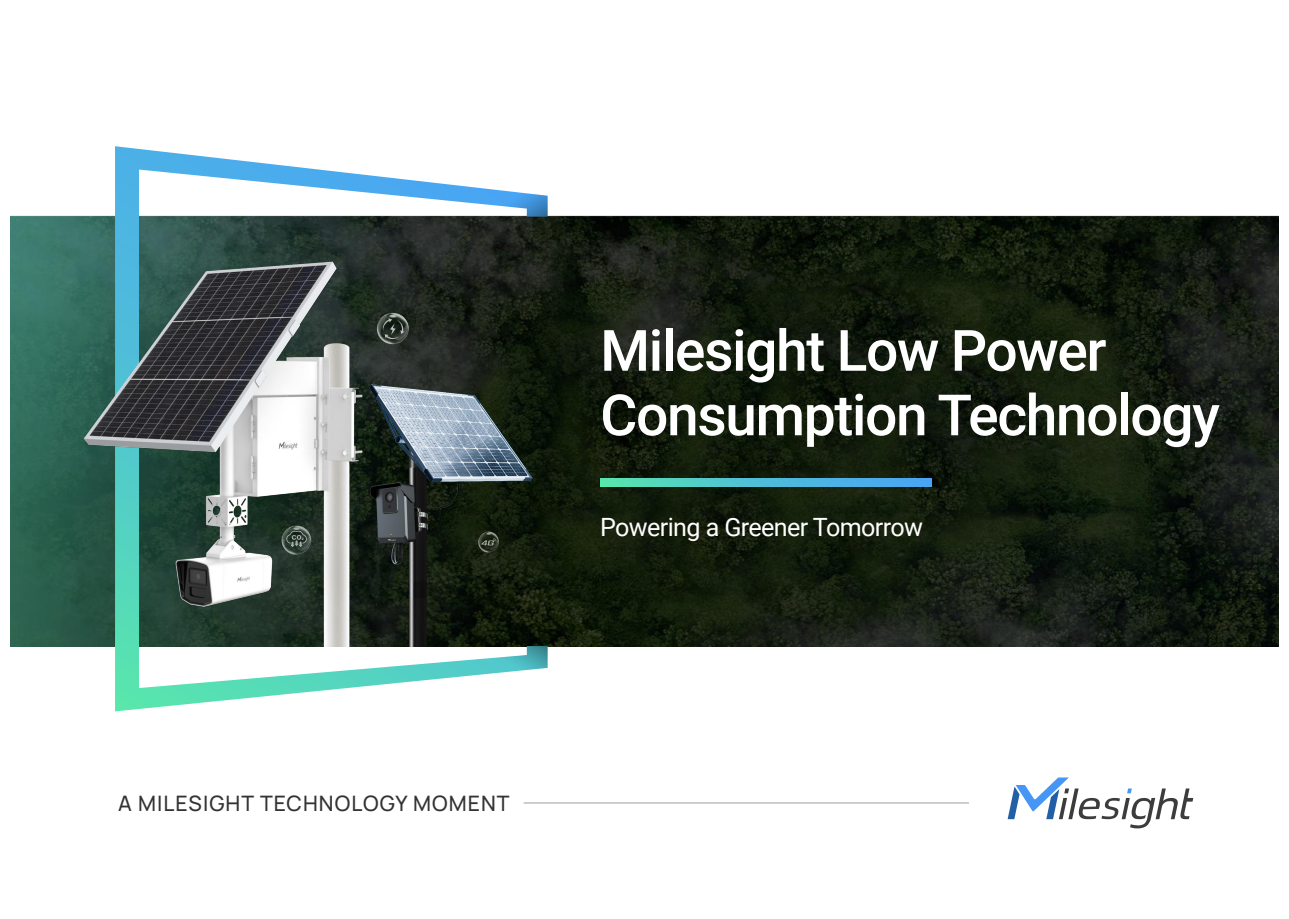
<style>
.page{position:relative;width:1289px;height:919px;background:#fff}
.page>*{position:absolute;margin:0;border:0;box-sizing:border-box;transform-origin:0 0}
.t1{font:500 57px/64.5px "Roboto";letter-spacing:-.025em;color:#fff}
.t2{font:25.2px "Roboto";letter-spacing:-.025em;color:#fff}
.t3{font:500 21.3px "Manrope";letter-spacing:.05em;color:#333}
</style>
<div class="page">
<svg style="left:1007px;top:777px;width:186px;height:51px"></svg>
<hr style="left:523px;top:802px;width:445px;height:1px;background:#9e9e9f">
<img style="left:10px;top:214px;width:1268px;height:432px">
<svg style="left:115px;top:146px;width:432px;height:565px"></svg>
<svg style="left:493px;top:188px;width:54px;height:28px"></svg>
<svg style="left:493px;top:646px;width:54px;height:28px"></svg>
<svg style="left:600px;top:478px;width:331px;height:8px;background:#4fc0d5"></svg>
<img style="left:412px;top:377px;width:121px;height:269px">
<img style="left:412px;top:309px;width:2px;height:41px">
<img style="left:475px;top:529px;width:27px;height:27px">
<svg style="left:481px;top:538px;width:15px;height:7px"></svg>
<img style="left:80px;top:221px;width:332px;height:425px">
<p class="t1" style="left:600px;top:316px;width:621px">Milesight Low Power<br>Consumption Technology</p>
<p class="t2" style="left:600px;top:509px;width:324px">Powering a Greener Tomorrow</p>
<p class="t3" style="left:118px;top:788px;width:393px">A MILESIGHT TECHNOLOGY MOMENT</p>
</div>
